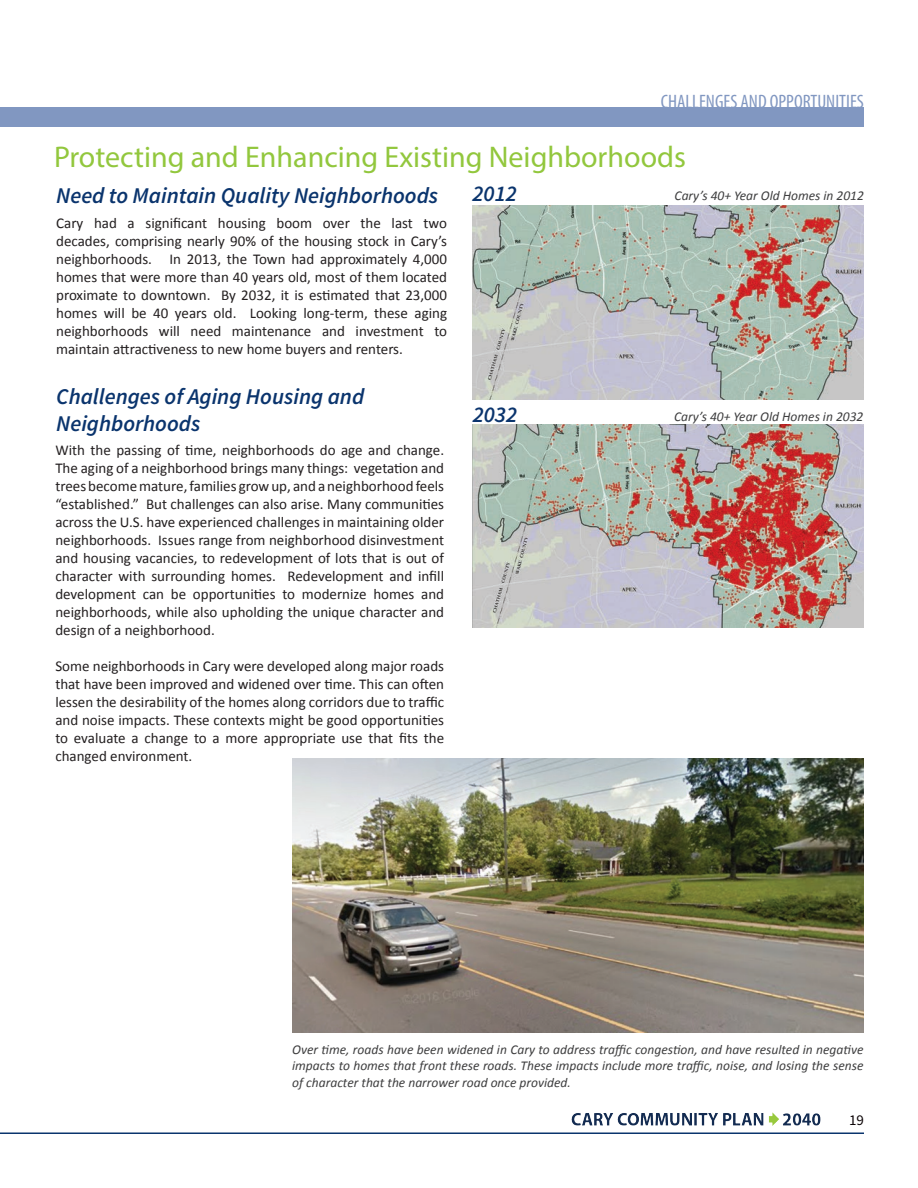
<style>
.page{position:relative;width:918px;height:1188px;background:#fff}
.page>*{position:absolute;margin:0;border:0;box-sizing:border-box;transform-origin:0 0}
.t1{font:30px "Myriad Pro";color:#92c73d}
.t2{font:italic 600 22.5px/27px "Source Sans Pro";color:#0a346d}
.t3{font:condensed 19.5px "Myriad Pro";color:#8197c1}
.t4{font:15px/18px "Calibri";color:#231f20;text-align:justify}
.t5{font:15px "Source Sans Pro";color:#0e0608}
.t6{font:italic 13.5px/16.2px "Calibri";color:#3e3e3f;text-align:justify}
</style>
<div class="page">
<img style="left:472px;top:205px;width:391px;height:194px">
<img style="left:292px;top:758px;width:571px;height:274px">
<div style="left:0;top:107px;width:864px;height:20px;background:#8197c1"></div>
<img style="left:472px;top:425px;width:391px;height:202px">
<hr style="left:0;top:1132px;width:864px;height:2px;background:#0a346d">
<img style="left:571px;top:1112px;width:249px;height:14px">
<h3 class="t3" style="left:661px;top:89px;width:205px">CHALLENGES AND OPPORTUNITIES</h3>
<h1 class="t1" style="left:54px;top:138px;width:633px">Protecting and Enhancing Existing Neighborhoods</h1>
<h2 class="t2" style="left:56px;top:182px;width:384px">Need to Maintain Quality Neighborhoods</h2>
<p class="t4" style="left:56px;top:214px;width:392px">Cary had a significant housing boom over the last two decades, comprising nearly 90% of the housing stock in Cary’s neighborhoods. In 2013, the Town had approximately 4,000 homes that were more than 40 years old, most of them located proximate to downtown. By 2032, it is estimated that 23,000 homes will be 40 years old. Looking long-term, these aging neighborhoods will need maintenance and investment to maintain attractiveness to new home buyers and renters.</p>
<h2 class="t2" style="left:56px;top:383px;width:310px">Challenges of Aging Housing and<br>Neighborhoods</h2>
<p class="t4" style="left:55px;top:441px;width:390px">With the passing of time, neighborhoods do age and change.<br>The aging of a neighborhood brings many things: vegetation and trees become mature, families grow up, and a neighborhood feels “established.” But challenges can also arise. Many communities across the U.S. have experienced challenges in maintaining older neighborhoods. Issues range from neighborhood disinvestment and housing vacancies, to redevelopment of lots that is out of character with surrounding homes. Redevelopment and infill development can be opportunities to modernize homes and neighborhoods, while also upholding the unique character and design of a neighborhood.</p>
<p class="t4" style="left:55px;top:657px;width:390px">Some neighborhoods in Cary were developed along major roads that have been improved and widened over time. This can often lessen the desirability of the homes along corridors due to traffic and noise impacts. These contexts might be good opportunities to evaluate a change to a more appropriate use that fits the changed environment.</p>
<h2 class="t2" style="left:472px;top:180px;width:46px">2012</h2>
<h2 class="t2" style="left:473px;top:401px;width:46px">2032</h2>
<p class="t6" style="left:675px;top:187px;width:191px">Cary’s 40+ Year Old Homes in 2012</p>
<p class="t6" style="left:674px;top:408px;width:191px">Cary’s 40+ Year Old Homes in 2032</p>
<p class="t6" style="left:292px;top:1041px;width:573px">Over time, roads have been widened in Cary to address traffic congestion, and have resulted in negative impacts to homes that front these roads. These impacts include more traffic, noise, and losing the sense of character that the narrower road once provided.</p>
<p class="t5" style="left:849px;top:1111px;width:16px">19</p>
</div>
